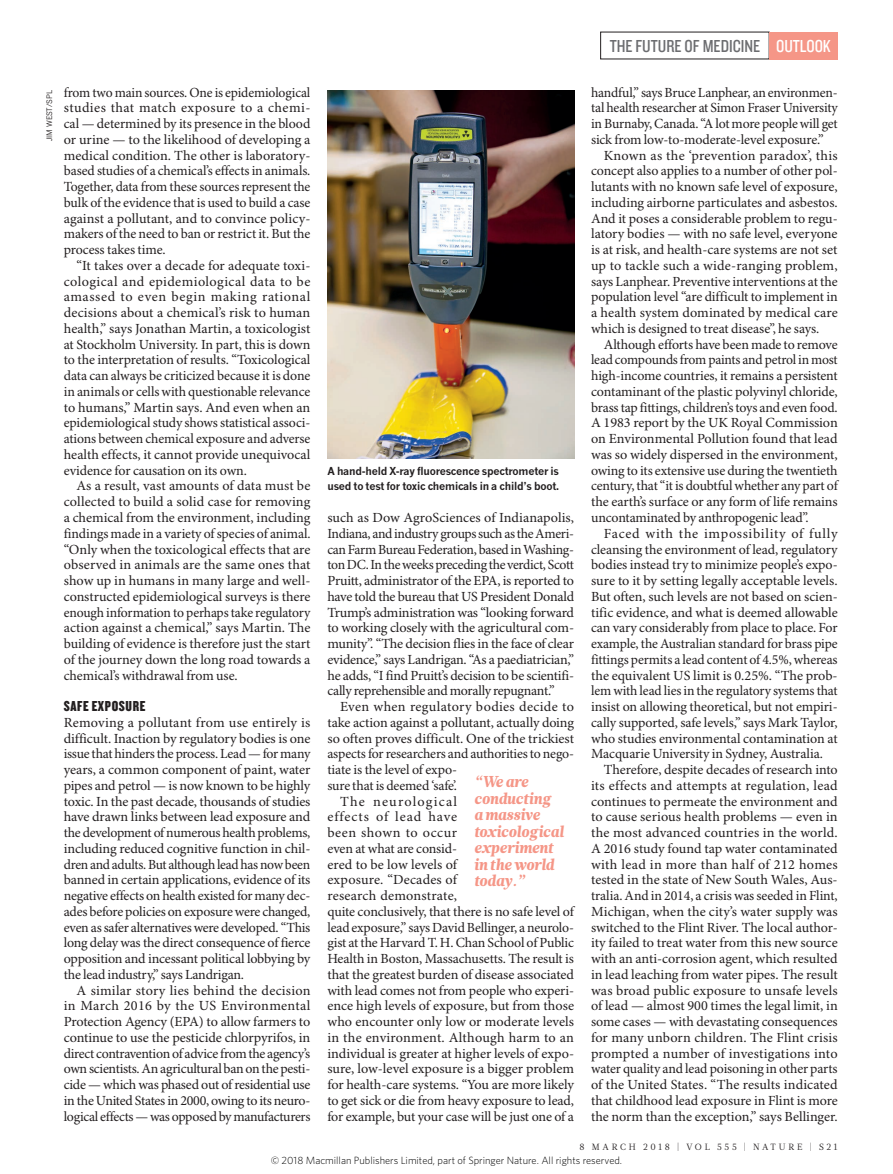
<style>
.page{position:relative;width:893px;height:1174px;background:#fff}
.page>*{position:absolute;margin:0;border:0;box-sizing:border-box;transform-origin:0 0}
.t1{font:18px "Knockout 29 Junior Ltweight";color:#6c6d70}
.PULL_QUOTE{font:italic 900 15.75px/16.5px "Glosa Math";letter-spacing:-.015em;color:#f59687;scale:.95 1}
.CROSSHEAD{font:15px "Knockout 69 Full Liteweight";letter-spacing:.04em;color:#231f20}
.BODY_INDENT{font:13.95px/15.8px "Minion Pro";letter-spacing:-.01em;color:#231f20;text-align:justify}
.BODY_1ST_PARA{font:13.95px/15.8px "Minion Pro";letter-spacing:-.01em;color:#231f20;text-align:justify}
.PIC_CAPTION{font:700 10.8px/15.8px "News Gothic MTOT";letter-spacing:-.02em;color:#231f20}
.t2{font:300 10.5px "Whitney";color:#000}
.t3{font:9px "Glosa Math";letter-spacing:.3em;color:#231f20}
.PIC_CREDIT{font:7.5px "News Gothic MTOT";color:#231f20}
.s1{color:#fff}
</style>
<div class="page">
<img style="left:327px;top:90px;width:247px;height:369px">
<div style="left:769px;top:32px;width:69px;height:27px;background:#f59687"></div>
<p class="t1" style="left:610px;top:34px;width:223px">THE FUTURE OF MEDICINE <span class="s1">OUTLOOK</span></p>
<p class="PIC_CREDIT" style="left:45px;top:141px;width:52px;rotate:-90deg">JIM WEST/SPL</p>
<p class="BODY_1ST_PARA" style="left:64px;top:85px;width:248px">from two main sources. One is epidemiological studies that match exposure to a chemi&shy;cal — determined by its presence in the blood or urine — to the likelihood of developing a medical condition. The other is laboratory&shy;based studies of a chemical’s effects in animals.<br>Together, data from these sources represent the bulk of the evidence that is used to build a case against a pollutant, and to convince policy&shy;makers of the need to ban or restrict it. But the process takes time.</p>
<p class="BODY_INDENT" style="left:64px;top:258px;width:248px;text-indent:13px">“It takes over a decade for adequate toxi&shy;cological and epidemiological data to be amassed to even begin making rational decisions about a chemical’s risk to human health,” says Jonathan Martin, a toxicologist at Stockholm University. In part, this is down to the interpretation of results. “Toxicological data can always be criticized because it is done in animals or cells with questionable relevance to humans,” Martin says. And even when an epidemiological study shows statistical associ&shy;ations between chemical exposure and adverse health effects, it cannot provide unequivocal evidence for causation on its own.</p>
<p class="BODY_INDENT" style="left:64px;top:479px;width:248px;text-indent:13px">As a result, vast amounts of data must be collected to build a solid case for removing a chemical from the environment, including findings made in a variety of species of animal. “Only when the toxicological effects that are observed in animals are the same ones that show up in humans in many large and well&shy;constructed epidemiological surveys is there enough information to perhaps take regulatory action against a chemical,” says Martin. The building of evidence is therefore just the start of the journey down the long road towards a chemical’s withdrawal from use.</p>
<p class="CROSSHEAD" style="left:64px;top:696px;width:83px">SAFE EXPOSURE</p>
<p class="BODY_1ST_PARA" style="left:64px;top:715px;width:248px">Removing a pollutant from use entirely is difficult. Inaction by regulatory bodies is one issue that hinders the process. Lead — for many years, a common component of paint, water pipes and petrol — is now known to be highly toxic. In the past decade, thousands of studies have drawn links between lead exposure and the development of numerous health problems, including reduced cognitive function in chil&shy;dren and adults. But although lead has now been banned in certain applications, evidence of its negative effects on health existed for many dec&shy;ades before policies on exposure were changed, even as safer alternatives were developed. “This long delay was the direct consequence of fierce opposition and incessant political lobbying by the lead industry,” says Landrigan.</p>
<p class="BODY_INDENT" style="left:64px;top:983px;width:248px;text-indent:13px">A similar story lies behind the decision in March 2016 by the US Environmental Protection Agency (EPA) to allow farmers to continue to use the pesticide chlorpyrifos, in direct contravention of advice from the agency’s own scientists. An agricultural ban on the pesti&shy;cide — which was phased out of residential use in the United States in 2000, owing to its neuro&shy;logical effects — was opposed by manufacturers</p>
<p class="PIC_CAPTION" style="left:327px;top:463px;width:233px">A hand-held X-ray fluorescence spectrometer is used to test for toxic chemicals in a child’s boot.</p>
<p class="BODY_INDENT" style="left:327px;top:510px;width:248px">such as Dow AgroSciences of Indianapolis, Indiana, and industry groups such as the Ameri&shy;can Farm Bureau Federation, based in Washing&shy;ton DC. In the weeks preceding the verdict, Scott Pruitt, administrator of the EPA, is reported to have told the bureau that US President Donald Trump’s administration was “looking forward to working closely with the agricultural com&shy;munity”. “The decision flies in the face of clear evidence,” says Landrigan. “As a paediatrician,” he adds, “I find Pruitt’s decision to be scientifi&shy;cally reprehensible and morally repugnant.”</p>
<p class="BODY_INDENT" style="left:327px;top:699px;width:248px;text-align:left;text-indent:13px">Even when regulatory bodies decide to take action against a pollutant, actually doing so often proves difficult. One of the trickiest aspects for researchers and authorities to nego&shy;tiate is the level of expo-<br>sure that is deemed ‘safe’.</p>
<p class="BODY_INDENT" style="left:327px;top:794px;width:248px;text-align:left;text-indent:13px">The neurological<br>effects of lead have<br>been shown to occur<br>even at what are consid-<br>ered to be low levels of<br>exposure. “Decades of<br>research demonstrate,<br>quite conclusively, that there is no safe level of lead exposure,” says David Bellinger, a neurolo&shy;gist at the Harvard T. H. Chan School of Public Health in Boston, Massachusetts. The result is that the greatest burden of disease associated with lead comes not from people who experi&shy;ence high levels of exposure, but from those who encounter only low or moderate levels in the environment. Although harm to an individual is greater at higher levels of expo&shy;sure, low-level exposure is a bigger problem for health-care systems. “You are more likely to get sick or die from heavy exposure to lead, for example, but your case will be just one of a</p>
<p class="PULL_QUOTE" style="left:474px;top:773px;width:96px">“We are conducting a massive toxicological experiment in the world today.”</p>
<p class="BODY_INDENT" style="left:591px;top:85px;width:248px">handful,” says Bruce Lanphear, an environmen&shy;tal health researcher at Simon Fraser University in Burnaby, Canada. “A lot more people will get sick from low-to-moderate-level exposure.”</p>
<p class="BODY_INDENT" style="left:591px;top:148px;width:248px;text-indent:13px">Known as the ‘prevention paradox’, this concept also applies to a number of other pol&shy;lutants with no known safe level of exposure, including airborne particulates and asbestos.<br>And it poses a considerable problem to regu&shy;latory bodies — with no safe level, everyone is at risk, and health-care systems are not set up to tackle such a wide-ranging problem, says Lanphear. Preventive interventions at the population level “are difficult to implement in a health system dominated by medical care which is designed to treat disease”, he says.</p>
<p class="BODY_INDENT" style="left:591px;top:337px;width:248px;text-indent:13px">Although efforts have been made to remove lead compounds from paints and petrol in most high-income countries, it remains a persistent contaminant of the plastic polyvinyl chloride, brass tap fittings, children’s toys and even food.<br>A 1983 report by the UK Royal Commission on Environmental Pollution found that lead was so widely dispersed in the environment, owing to its extensive use during the twentieth century, that “it is doubtful whether any part of the earth’s surface or any form of life remains uncontaminated by anthropogenic lead”.</p>
<p class="BODY_INDENT" style="left:591px;top:526px;width:248px;text-indent:13px">Faced with the impossibility of fully cleansing the environment of lead, regulatory bodies instead try to minimize people’s expo&shy;sure to it by setting legally acceptable levels.<br>But often, such levels are not based on scien&shy;tific evidence, and what is deemed allowable can vary considerably from place to place. For example, the Australian standard for brass pipe fittings permits a lead content of 4.5%, whereas the equivalent US limit is 0.25%. “The prob&shy;lem with lead lies in the regulatory systems that insist on allowing theoretical, but not empiri&shy;cally supported, safe levels,” says Mark Taylor, who studies environmental contamination at Macquarie University in Sydney, Australia.</p>
<p class="BODY_INDENT" style="left:591px;top:762px;width:248px;text-indent:13px">Therefore, despite decades of research into its effects and attempts at regulation, lead continues to permeate the environment and to cause serious health problems — even in the most advanced countries in the world.<br>A 2016 study found tap water contaminated with lead in more than half of 212 homes tested in the state of New South Wales, Aus&shy;tralia. And in 2014, a crisis was seeded in Flint, Michigan, when the city’s water supply was switched to the Flint River. The local author&shy;ity failed to treat water from this new source with an anti-corrosion agent, which resulted in lead leaching from water pipes. The result was broad public exposure to unsafe levels of lead — almost 900 times the legal limit, in some cases — with devastating consequences for many unborn children. The Flint crisis prompted a number of investigations into water quality and lead poisoning in other parts of the United States. “The results indicated that childhood lead exposure in Flint is more the norm than the exception,” says Bellinger.</p>
<p class="t3" style="left:580px;top:1141px;width:260px">8 MARCH 2018 | VOL 555 | NATURE | S21</p>
<p class="t2" style="left:271px;top:1153px;width:353px">© 2018 Macmillan Publishers Limited, part of Springer Nature. All rights reserved.</p>
</div>
